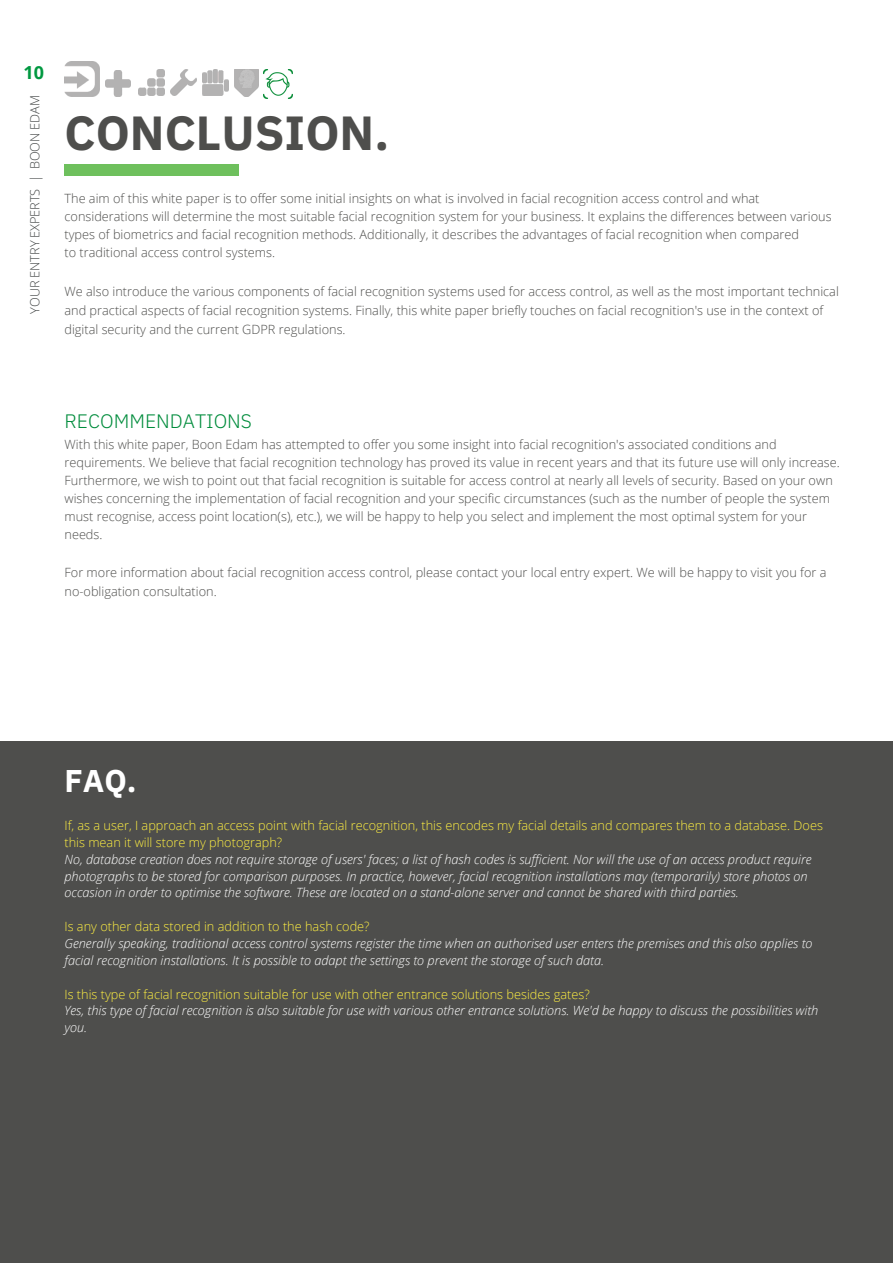
<style>
.page{position:relative;width:893px;height:1264px;background:#fff}
.page>*{position:absolute;margin:0;border:0;box-sizing:border-box;transform-origin:0 0}
.t1{font:700 48px "IBM Plex Sans";color:#4e4e4c}
.t2{font:700 31.5px "IBM Plex Sans";color:#fff}
.t3{font:300 19.5px "IBM Plex Sans";color:#008c3c}
.t4{font:700 18px "Open Sans";color:#009840}
.t5{font:300 12.75px/18px "Open Sans";color:#4e4e4c}
.t6{font:italic 300 12.75px/16.8px "Open Sans";color:#fff}
.t7{font:300 12.75px/16.8px "Open Sans";color:#fff042}
.t8{font:300 12.75px "Open Sans";letter-spacing:-.005em;color:#454848}
</style>
<div class="page">
<div style="left:0;top:741px;width:892px;height:521px;background:#4e4e4c"></div>
<img style="left:64px;top:61px;width:35px;height:35px">
<img style="left:203px;top:69px;width:25px;height:26px">
<img style="left:264px;top:69px;width:29px;height:30px">
<img style="left:170px;top:69px;width:26px;height:26px">
<img style="left:105px;top:71px;width:26px;height:25px">
<img style="left:138px;top:69px;width:26px;height:26px">
<img style="left:234px;top:69px;width:24px;height:27px">
<div style="left:64px;top:164px;width:175px;height:12px;background:#6ec05d"></div>
<h3 class="t4" style="left:23px;top:59px;width:22px">10</h3>
<p class="t8" style="left:26px;top:314px;width:220px;rotate:-90deg">YOUR ENTRY EXPERTS | BOON EDAM</p>
<h1 class="t1" style="left:64px;top:100px;width:326px">CONCLUSION.</h1>
<p class="t5" style="left:64px;top:189px;width:768px">The aim of this white paper is to offer some initial insights on what is involved in facial recognition access control and what considerations will determine the most suitable facial recognition system for your business. It explains the differences between various types of biometrics and facial recognition methods. Additionally, it describes the advantages of facial recognition when compared<br>to traditional access control systems.</p>
<p class="t5" style="left:64px;top:281px;width:775px;line-height:19px">We also introduce the various components of facial recognition systems used for access control, as well as the most important technical and practical aspects of facial recognition systems. Finally, this white paper briefly touches on facial recognition's use in the context of digital security and the current GDPR regulations.</p>
<h3 class="t3" style="left:64px;top:408px;width:189px">RECOMMENDATIONS</h3>
<p class="t5" style="left:64px;top:435px;width:776px">With this white paper, Boon Edam has attempted to offer you some insight into facial recognition's associated conditions and requirements. We believe that facial recognition technology has proved its value in recent years and that its future use will only increase.<br>Furthermore, we wish to point out that facial recognition is suitable for access control at nearly all levels of security. Based on your own wishes concerning the implementation of facial recognition and your specific circumstances (such as the number of people the system must recognise, access point location(s), etc.), we will be happy to help you select and implement the most optimal system for your needs.</p>
<p class="t5" style="left:64px;top:562px;width:763px;line-height:19px">For more information about facial recognition access control, please contact your local entry expert. We will be happy to visit you for a no-obligation consultation.</p>
<h2 class="t2" style="left:64px;top:760px;width:74px">FAQ.</h2>
<p class="t7" style="left:64px;top:816px;width:759px">If, as a user, I approach an access point with facial recognition, this encodes my facial details and compares them to a database. Does this mean it will store my photograph?</p>
<p class="t6" style="left:64px;top:850px;width:748px">No, database creation does not require storage of users' faces; a list of hash codes is sufficient. Nor will the use of an access product require photographs to be stored for comparison purposes. In practice, however, facial recognition installations may (temporarily) store photos on occasion in order to optimise the software. These are located on a stand-alone server and cannot be shared with third parties.</p>
<p class="t7" style="left:64px;top:917px;width:306px">Is any other data stored in addition to the hash code?</p>
<p class="t6" style="left:64px;top:934px;width:749px">Generally speaking, traditional access control systems register the time when an authorised user enters the premises and this also applies to facial recognition installations. It is possible to adapt the settings to prevent the storage of such data.</p>
<p class="t7" style="left:64px;top:985px;width:526px">Is this type of facial recognition suitable for use with other entrance solutions besides gates?</p>
<p class="t6" style="left:64px;top:1002px;width:755px">Yes, this type of facial recognition is also suitable for use with various other entrance solutions. We'd be happy to discuss the possibilities with you.</p>
</div>
